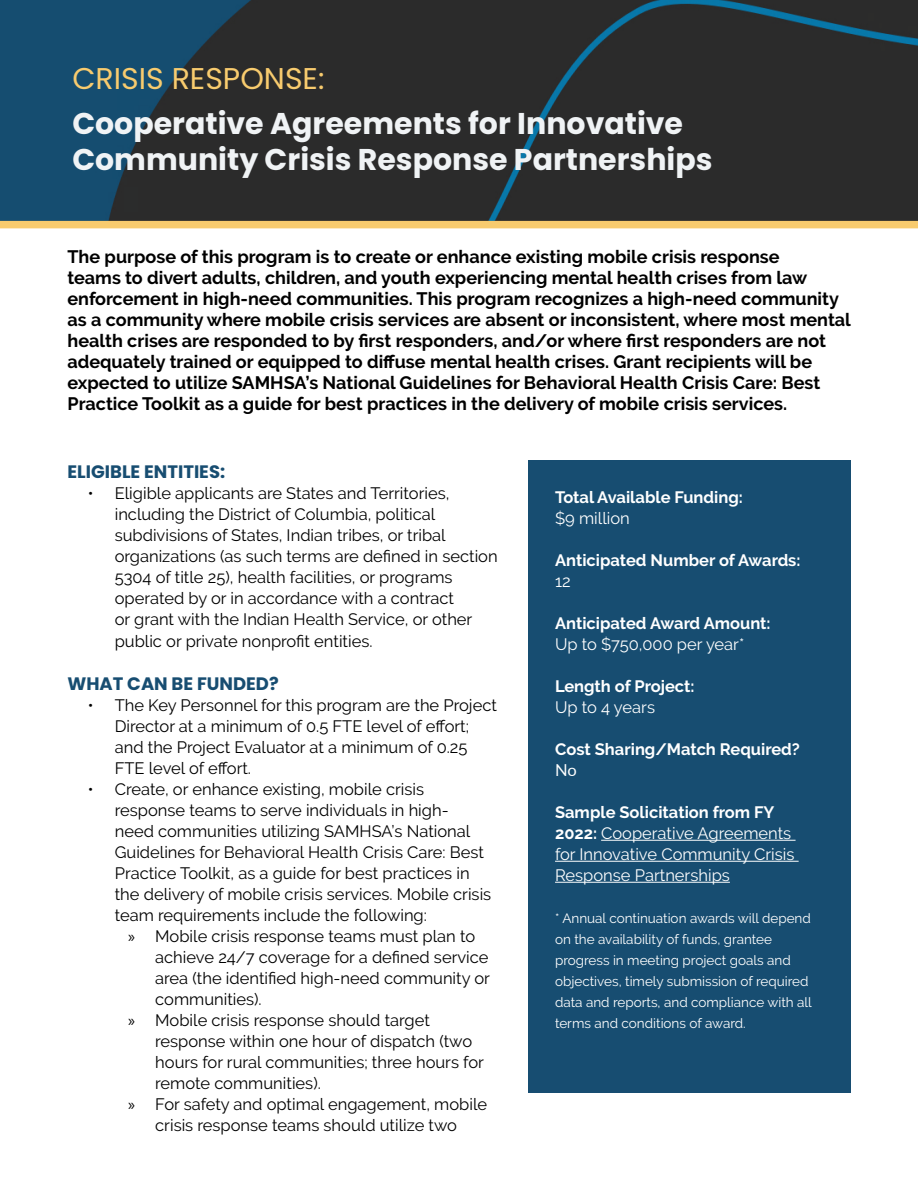
<style>
.page{position:relative;width:918px;height:1188px;background:#fff}
.page>*{position:absolute;margin:0;border:0;box-sizing:border-box;transform-origin:0 0}
.t1{font:700 30px/36px "Poppins";color:#f0f3f5}
.t2{font:30px "Poppins";color:#f8cb6e}
.t3{font:700 18px/21px "Raleway";color:#000}
.t4{font:700 18px "Poppins";color:#174d71}
.t5{font:16.5px/21px "Raleway";color:#000}
.t6{font:16.5px/21px "Raleway";color:#fff}
.t7{font:700 16.5px "Raleway";color:#fff}
.t8{font:16.5px "Lato";color:#fff}
.t9{font:13.5px/21px "Raleway";color:#fff}
.s1{font-family:"Myriad Pro"}
.s2{font-weight:700}
</style>
<div class="page">
<img style="left:0;top:0;width:918px;height:221px">
<div style="left:528px;top:460px;width:322px;height:634px;background:#174d71"></div>
<hr style="left:601px;top:840px;width:195px;height:1px;background:#fff">
<hr style="left:555px;top:861px;width:244px;height:1px;background:#fff">
<hr style="left:555px;top:882px;width:175px;height:1px;background:#fff">
<div style="left:0;top:221px;width:918px;height:7px;background:#f8cb6e"></div>
<h1 class="t2" style="left:72px;top:61px;width:254px">CRISIS RESPONSE:</h1>
<h1 class="t1" style="left:72px;top:106px;width:642px">Cooperative Agreements for Innovative<br>Community Crisis Response Partnerships</h1>
<p class="t3" style="left:68px;top:246px;width:785px">The purpose of this program is to create or enhance existing mobile crisis response<br>teams to divert adults, children, and youth experiencing mental health crises from law enforcement in high-need communities. This program recognizes a high-need community as a community where mobile crisis services are absent or inconsistent, where most mental health crises are responded to by first responders, and/or where first responders are not adequately trained or equipped to diffuse mental health crises. Grant recipients will be expected to utilize SAMHSA’s National Guidelines for Behavioral Health Crisis Care: Best Practice Toolkit as a guide for best practices in the delivery of mobile crisis services.</p>
<p class="t4" style="left:68px;top:461px;width:159px">ELIGIBLE ENTITIES:</p>
<p class="t5" style="left:115px;top:482px;width:384px;text-indent:-27px">• Eligible applicants are States and Territories, including the District of Columbia, political subdivisions of States, Indian tribes, or tribal organizations (as such terms are defined in section 5304 of title 25), health facilities, or programs operated by or in accordance with a contract<br>or grant with the Indian Health Service, or other public or private nonprofit entities.</p>
<p class="t4" style="left:68px;top:673px;width:213px">WHAT CAN BE FUNDED?</p>
<p class="t5" style="left:115px;top:694px;width:384px;text-indent:-27px">• The Key Personnel for this program are the Project Director at a minimum of 0.5 FTE level of effort; and the Project Evaluator at a minimum of 0.25<br>FTE level of effort.</p>
<p class="t5" style="left:115px;top:778px;width:378px;text-indent:-27px">• Create, or enhance existing, mobile crisis response teams to serve individuals in high&shy;need communities utilizing SAMHSA’s National Guidelines for Behavioral Health Crisis Care: Best Practice Toolkit, as a guide for best practices in the delivery of mobile crisis services. Mobile crisis team requirements include the following:</p>
<p class="t5" style="left:128px;top:925px;width:349px"><span class="s1">»</span> Mobile crisis response teams must plan to</p>
<p class="t5" style="left:155px;top:946px;width:335px">achieve 24/7 coverage for a defined service</p>
<p class="t5" style="left:155px;top:967px;width:336px">area (the identified high-need community or</p>
<p class="t5" style="left:155px;top:988px;width:108px">communities).</p>
<p class="t5" style="left:128px;top:1009px;width:303px"><span class="s1">»</span> Mobile crisis response should target</p>
<p class="t5" style="left:155px;top:1030px;width:319px">response within one hour of dispatch (two</p>
<p class="t5" style="left:155px;top:1051px;width:330px">hours for rural communities; three hours for</p>
<p class="t5" style="left:155px;top:1072px;width:167px">remote communities).</p>
<p class="t5" style="left:128px;top:1093px;width:360px"><span class="s1">»</span> For safety and optimal engagement, mobile</p>
<p class="t5" style="left:155px;top:1114px;width:303px">crisis response teams should utilize two</p>
<p class="t7" style="left:555px;top:488px;width:189px">Total Available Funding:</p>
<p class="t6" style="left:555px;top:508px;width:76px">$9 million</p>
<p class="t7" style="left:555px;top:551px;width:247px">Anticipated Number of Awards:</p>
<p class="t6" style="left:555px;top:571px;width:17px">12</p>
<p class="t7" style="left:555px;top:614px;width:217px">Anticipated Award Amount:</p>
<p class="t6" style="left:555px;top:634px;width:191px">Up to $750,000 per year*</p>
<p class="t7" style="left:555px;top:677px;width:141px">Length of Project:</p>
<p class="t6" style="left:555px;top:697px;width:102px">Up to 4 years</p>
<p class="t7" style="left:555px;top:740px;width:246px">Cost Sharing/Match Required?</p>
<p class="t8" style="left:555px;top:758px;width:23px">No</p>
<p class="t6" style="left:555px;top:802px;width:241px"><span class="s2">Sample Solicitation from FY<br>2022:</span> Cooperative Agreements for Innovative Community Crisis<br>Response Partnerships</p>
<p class="t9" style="left:555px;top:908px;width:258px">* Annual continuation awards will depend on the availability of funds, grantee progress in meeting project goals and objectives, timely submission of required data and reports, and compliance with all terms and conditions of award.</p>
</div>
